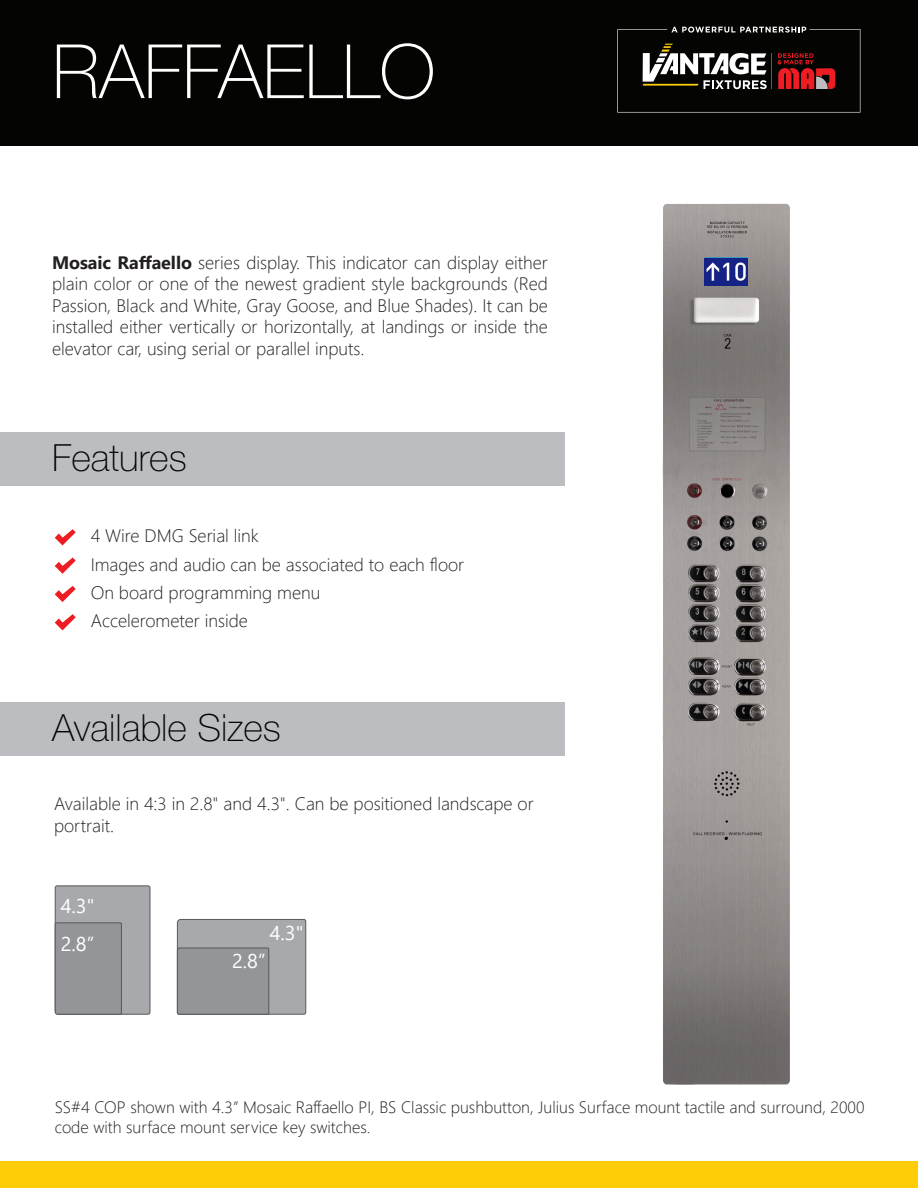
<style>
.page{position:relative;width:918px;height:1188px;background:#fff}
.page>*{position:absolute;margin:0;border:0;box-sizing:border-box;transform-origin:0 0}
.t1{font:100 75px "Helvetica Neue LT Std";color:#fff}
.t2{font:100 37.5px "Helvetica Neue LT Std";color:#040503}
.t3{font:19.95px "Segoe UI";color:#fff}
.t4{font:300 18px/21.6px "Segoe UI";color:#231f20}
.t5{font:300 16.5px/19.8px "Segoe UI";color:#231f20}
.s1{font-weight:700}
</style>
<div class="page">
<div style="left:0;top:0;width:918px;height:145px;background:#040503"></div>
<div style="left:0;top:432px;width:565px;height:54px;background:#bcbdc0"></div>
<div style="left:0;top:702px;width:565px;height:54px;background:#bcbdc0"></div>
<svg style="left:55px;top:529px;width:21px;height:16px"></svg>
<svg style="left:55px;top:558px;width:21px;height:16px"></svg>
<svg style="left:55px;top:586px;width:21px;height:16px"></svg>
<svg style="left:55px;top:614px;width:21px;height:16px"></svg>
<svg style="left:54px;top:885px;width:97px;height:130px;background:#9b9ca0"></svg>
<svg style="left:176px;top:919px;width:131px;height:96px;background:#9b9ca0"></svg>
<img style="left:662px;top:203px;width:128px;height:882px">
<img style="left:704px;top:258px;width:44px;height:28px">
<svg style="left:617px;top:27px;width:243px;height:86px"></svg>
<hr style="left:771px;top:53px;width:1px;height:36px;background:#ee1d23">
<div style="left:0;top:1161px;width:918px;height:27px;background:#fecd08"></div>
<p class="t1" style="left:52px;top:29px;width:385px">RAFFAELLO</p>
<p class="t4" style="left:52px;top:250px;width:497px;text-align:justify"><span class="s1">Mosaic Raffaello</span> series display. This indicator can display either plain color or one of the newest gradient style backgrounds (Red Passion, Black and White, Gray Goose, and Blue Shades). It can be installed either vertically or horizontally, at landings or inside the elevator car, using serial or parallel inputs.</p>
<p class="t2" style="left:52px;top:436px;width:136px">Features</p>
<p class="t4" style="left:91px;top:523px;width:170px">4 Wire DMG Serial link</p>
<p class="t4" style="left:91px;top:552px;width:375px">Images and audio can be associated to each floor</p>
<p class="t4" style="left:91px;top:580px;width:231px">On board programming menu</p>
<p class="t4" style="left:91px;top:608px;width:159px">Accelerometer inside</p>
<p class="t2" style="left:52px;top:706px;width:230px">Available Sizes</p>
<p class="t4" style="left:54px;top:791px;width:481px">Available in 4:3 in 2.8" and 4.3". Can be positioned landscape or portrait.</p>
<p class="t3" style="left:61px;top:887px;width:35px">4.3"</p>
<p class="t3" style="left:61px;top:925px;width:35px">2.8”</p>
<p class="t3" style="left:270px;top:914px;width:35px">4.3"</p>
<p class="t3" style="left:232px;top:942px;width:35px">2.8”</p>
<p class="t5" style="left:55px;top:1095px;width:811px">SS#4 COP shown with 4.3” Mosaic Raffaello PI, BS Classic pushbutton, Julius Surface mount tactile and surround, 2000 code with surface mount service key switches.</p>
</div>
